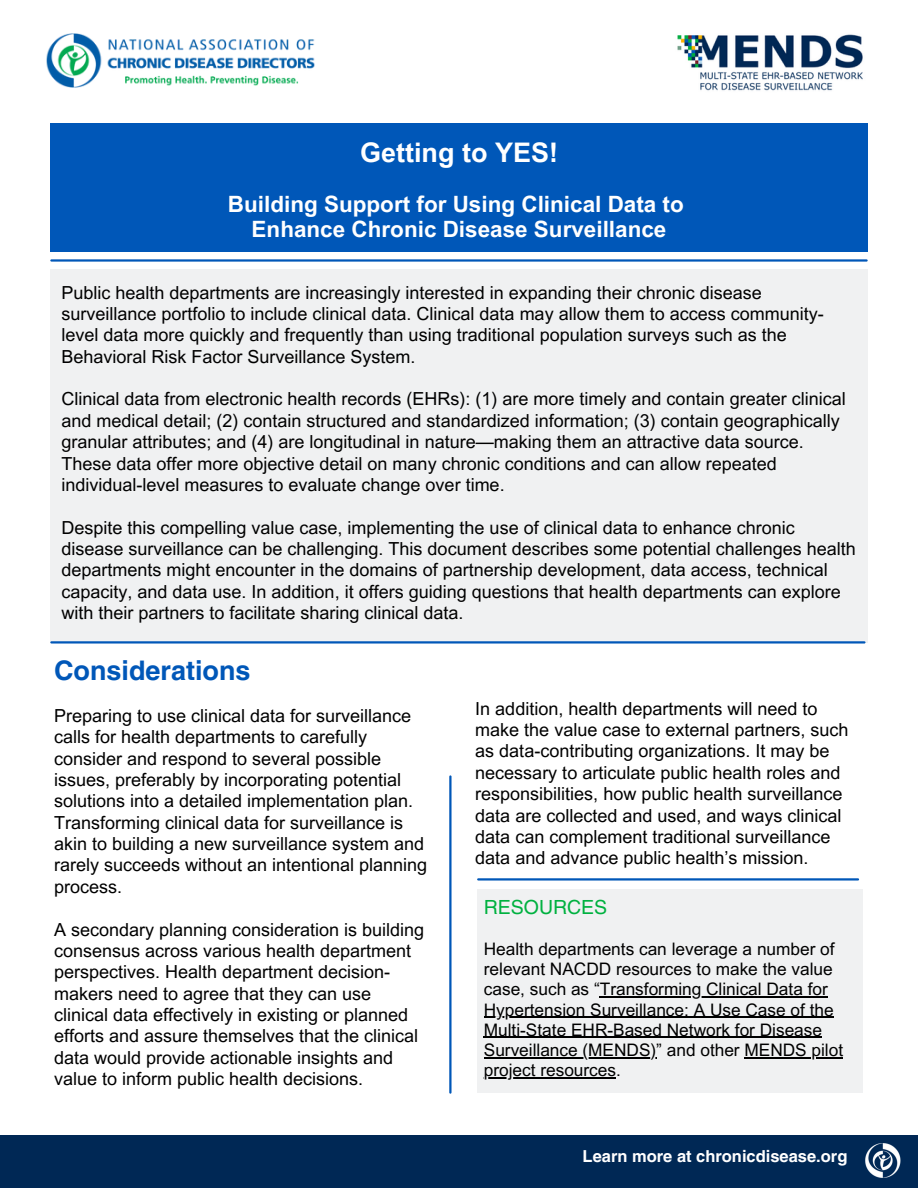
<style>
.page{position:relative;width:918px;height:1188px;background:#fff}
.page>*{position:absolute;margin:0;border:0;box-sizing:border-box;transform-origin:0 0}
.t1{font:700 27px "Helvetica LT Pro";color:#0057b8}
.t2{font:700 27px "Arial MT Pro";color:#fff}
.t3{font:700 22.5px "Arial MT Pro";color:#fff}
.t4{font:19.5px "Helvetica LT Pro";color:#00b140}
.t5{font:18px/21.3px "Arial MT Pro";color:#000}
.t6{font:17.25px/20.2px "Arial MT Pro";color:#000}
.t7{font:700 16.5px "Helvetica LT Pro";color:#fff}
</style>
<div class="page">
<div style="left:0;top:1135px;width:918px;height:53px;background:#002855"></div>
<img style="left:865px;top:1143px;width:36px;height:35px">
<img style="left:46px;top:34px;width:269px;height:54px">
<hr style="left:51px;top:259px;width:816px;height:3px;background:#0057b8">
<div style="left:50px;top:269px;width:818px;height:373px;background:#f0f1f2"></div>
<hr style="left:449px;top:776px;width:3px;height:317px;background:#0057b8">
<hr style="left:478px;top:878px;width:380px;height:3px;background:#0057b8">
<div style="left:477px;top:890px;width:386px;height:203px;background:#f0f1f2"></div>
<hr style="left:600px;top:996px;width:228px;height:2px;background:#000">
<hr style="left:484px;top:1017px;width:350px;height:1px;background:#000">
<hr style="left:484px;top:1037px;width:338px;height:1px;background:#000">
<hr style="left:484px;top:1057px;width:172px;height:1px;background:#000">
<hr style="left:745px;top:1057px;width:98px;height:1px;background:#000">
<hr style="left:484px;top:1077px;width:132px;height:2px;background:#000">
<img style="left:677px;top:34px;width:186px;height:57px">
<hr style="left:51px;top:641px;width:813px;height:3px;background:#0057b8">
<div style="left:50px;top:123px;width:818px;height:128px;background:#0057b8"></div>
<p class="t2" style="left:360px;top:142px;width:199px">Getting to YES!</p>
<p class="t3" style="left:228px;top:195px;width:457px">Building Support for Using Clinical Data to</p>
<p class="t3" style="left:252px;top:221px;width:416px">Enhance Chronic Disease Surveillance</p>
<p class="t5" style="left:61px;top:284px;width:764px">Public health departments are increasingly interested in expanding their chronic disease surveillance portfolio to include clinical data. Clinical data may allow them to access community&shy;level data more quickly and frequently than using traditional population surveys such as the Behavioral Risk Factor Surveillance System.</p>
<p class="t5" style="left:61px;top:391px;width:786px">Clinical data from electronic health records (EHRs): (1) are more timely and contain greater clinical and medical detail; (2) contain structured and standardized information; (3) contain geographically granular attributes; and (4) are longitudinal in nature—making them an attractive data source.<br>These data offer more objective detail on many chronic conditions and can allow repeated individual-level measures to evaluate change over time.</p>
<p class="t5" style="left:61px;top:519px;width:796px">Despite this compelling value case, implementing the use of clinical data to enhance chronic disease surveillance can be challenging. This document describes some potential challenges health departments might encounter in the domains of partnership development, data access, technical capacity, and data use. In addition, it offers guiding questions that health departments can explore with their partners to facilitate sharing clinical data.</p>
<p class="t1" style="left:54px;top:661px;width:198px">Considerations</p>
<p class="t5" style="left:54px;top:707px;width:375px">Preparing to use clinical data for surveillance calls for health departments to carefully consider and respond to several possible issues, preferably by incorporating potential solutions into a detailed implementation plan.<br>Transforming clinical data for surveillance is akin to building a new surveillance system and rarely succeeds without an intentional planning process.</p>
<p class="t5" style="left:54px;top:921px;width:372px">A secondary planning consideration is building consensus across various health department perspectives. Health department decision&shy;makers need to agree that they can use clinical data effectively in existing or planned efforts and assure themselves that the clinical data would provide actionable insights and value to inform public health decisions.</p>
<p class="t5" style="left:475px;top:700px;width:375px">In addition, health departments will need to make the value case to external partners, such as data-contributing organizations. It may be necessary to articulate public health roles and responsibilities, how public health surveillance data are collected and used, and ways clinical data can complement traditional surveillance data and advance public health’s mission.</p>
<p class="t4" style="left:484px;top:900px;width:125px">RESOURCES</p>
<p class="t6" style="left:484px;top:941px;width:361px">Health departments can leverage a number of relevant NACDD resources to make the value case, such as “Transforming Clinical Data for Hypertension Surveillance: A Use Case of the Multi-State EHR-Based Network for Disease Surveillance (MENDS)” and other MENDS pilot project resources.</p>
<p class="t7" style="left:583px;top:1150px;width:266px">Learn more at chronicdisease.org</p>
</div>
